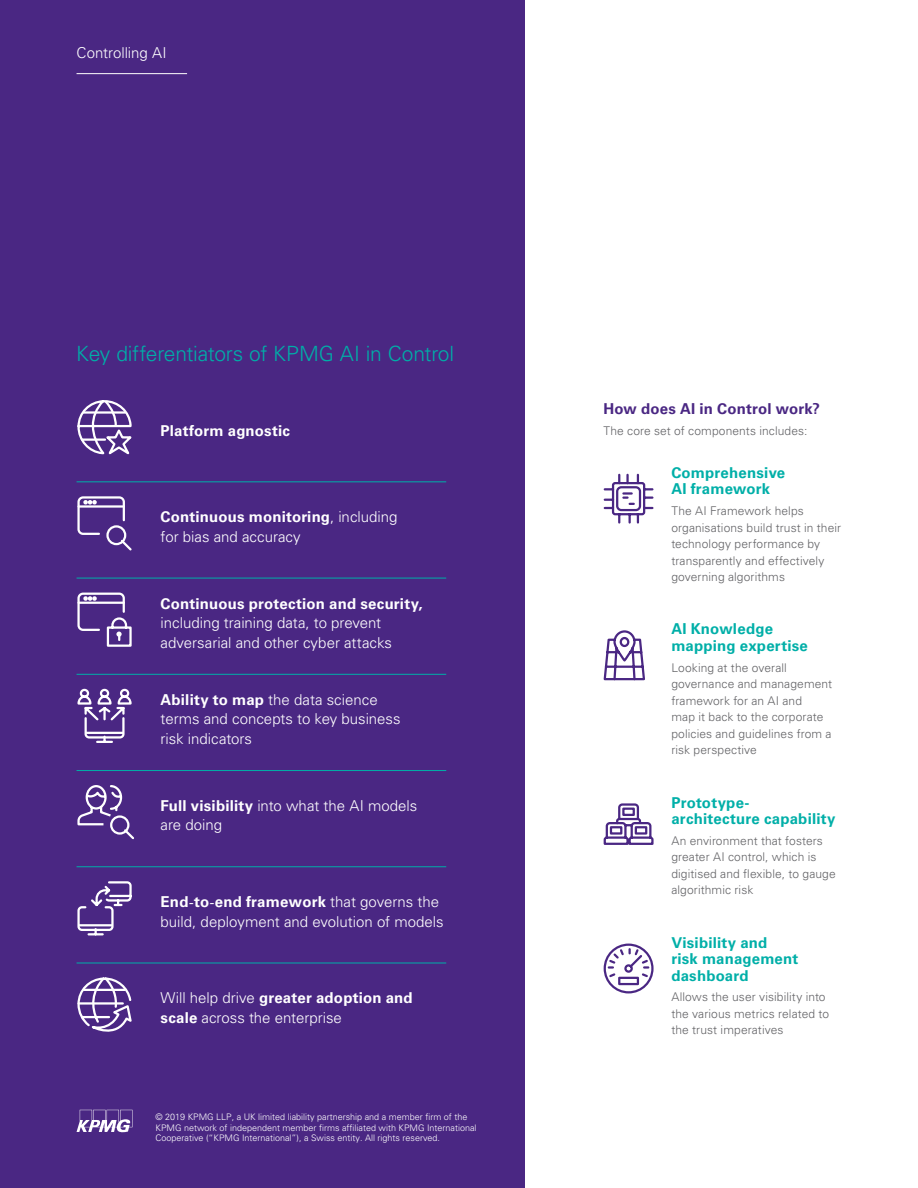
<style>
.page{position:relative;width:918px;height:1188px;background:#fff}
.page>*{position:absolute;margin:0;border:0;box-sizing:border-box;transform-origin:0 0}
.t1{font:300 21px "Univers LT Std";letter-spacing:-.01em;color:#00afa8}
.t2{font:300 15px/19.5px "Univers LT Std";color:#fff}
.t3{font:700 15px/16.5px "Univers LT Std";letter-spacing:.015em;color:#00afa8}
.t4{font:700 15px "Univers LT Std";letter-spacing:.01em;color:#fff}
.t5{font:700 15px "Univers LT Std";letter-spacing:.01em;color:#4a2783}
.t6{font:300 12px/16.5px "Univers LT Std";letter-spacing:.01em;color:#636366}
.t7{font:300 9px/10.5px "Univers LT Std";color:#fff}
.s1{font-weight:700}
.s2{font-family:"Minion Pro";font-weight:700}
</style>
<div class="page">
<div style="left:0;top:0;width:525px;height:1188px;background:#4a2783"></div>
<hr style="left:77px;top:481px;width:369px;height:1px;background:#00afa8">
<hr style="left:77px;top:578px;width:369px;height:1px;background:#00afa8">
<hr style="left:77px;top:674px;width:369px;height:1px;background:#00afa8">
<hr style="left:77px;top:770px;width:369px;height:1px;background:#00afa8">
<hr style="left:77px;top:866px;width:369px;height:1px;background:#00afa8">
<hr style="left:77px;top:963px;width:369px;height:1px;background:#00afa8">
<svg style="left:77px;top:1110px;width:55px;height:22px"></svg>
<hr style="left:77px;top:73px;width:110px;height:1px;background:#fff">
<svg style="left:603px;top:803px;width:51px;height:42px"></svg>
<svg style="left:603px;top:943px;width:51px;height:51px"></svg>
<svg style="left:603px;top:630px;width:42px;height:51px"></svg>
<svg style="left:77px;top:400px;width:55px;height:55px"></svg>
<svg style="left:77px;top:496px;width:55px;height:55px"></svg>
<svg style="left:77px;top:592px;width:55px;height:55px"></svg>
<svg style="left:77px;top:688px;width:55px;height:55px"></svg>
<svg style="left:77px;top:785px;width:57px;height:55px"></svg>
<svg style="left:77px;top:881px;width:55px;height:54px"></svg>
<svg style="left:77px;top:977px;width:55px;height:55px"></svg>
<hr style="left:83px;top:989px;width:43px;height:2px;background:#fff">
<hr style="left:79px;top:1002px;width:44px;height:3px;background:#fff">
<svg style="left:603px;top:473px;width:51px;height:51px"></svg>
<p class="t2" style="left:77px;top:43px;width:92px">Controlling AI</p>
<h1 class="t1" style="left:76px;top:341px;width:379px">Key differentiators of KPMG AI in Control</h1>
<p class="t4" style="left:161px;top:422px;width:131px">Platform agnostic</p>
<p class="t2" style="left:161px;top:507px;width:238px"><span class="s1">Continuous monitoring</span>, including for bias and accuracy</p>
<p class="t4" style="left:161px;top:595px;width:263px">Continuous protection and security,</p>
<p class="t2" style="left:161px;top:613px;width:233px">including training data, to prevent adversarial and other cyber attacks</p>
<p class="t2" style="left:161px;top:690px;width:241px"><span class="s1">Ability to map</span> the data science terms and concepts to key business risk indicators</p>
<p class="t2" style="left:161px;top:796px;width:258px"><span class="s1">Full visibility</span> into what the AI models are doing</p>
<p class="t2" style="left:161px;top:892px;width:285px"><span class="s1">End</span><span class="s2">-</span><span class="s1">to</span><span class="s2">-</span><span class="s1">end framework</span> that governs the build, deployment and evolution of models</p>
<p class="t2" style="left:161px;top:988px;width:254px">Will help drive <span class="s1">greater adoption and scale</span> across the enterprise</p>
<p class="t7" style="left:156px;top:1112px;width:323px">© 2019 KPMG LLP, a UK limited liability partnership and a member frm of the<br>KPMG network of independent member frms affliated with KPMG International<br>Cooperative (“KPMG International”), a Swiss entity. All rights reserved.</p>
<p class="t5" style="left:603px;top:400px;width:218px">How does AI in Control work?</p>
<p class="t6" style="left:603px;top:423px;width:205px">The core set of components includes:</p>
<p class="t3" style="left:671px;top:464px;width:115px">Comprehensive<br>AI framework</p>
<p class="t6" style="left:671px;top:503px;width:171px">The AI Framework helps organisations build trust in their technology performance by transparently and effectively governing algorithms</p>
<p class="t3" style="left:671px;top:621px;width:138px">AI Knowledge mapping expertise</p>
<p class="t6" style="left:671px;top:659px;width:162px">Looking at the overall governance and management framework for an AI and<br>map it back to the corporate policies and guidelines from a risk perspective</p>
<p class="t3" style="left:671px;top:794px;width:166px">Prototype&shy;architecture capability</p>
<p class="t6" style="left:671px;top:832px;width:166px">An environment that fosters greater AI control, which is digitised and fexible, to gauge algorithmic risk</p>
<p class="t3" style="left:671px;top:934px;width:129px">Visibility and<br>risk management dashboard</p>
<p class="t6" style="left:671px;top:989px;width:159px">Allows the user visibility into the various metrics related to the trust imperatives</p>
</div>
